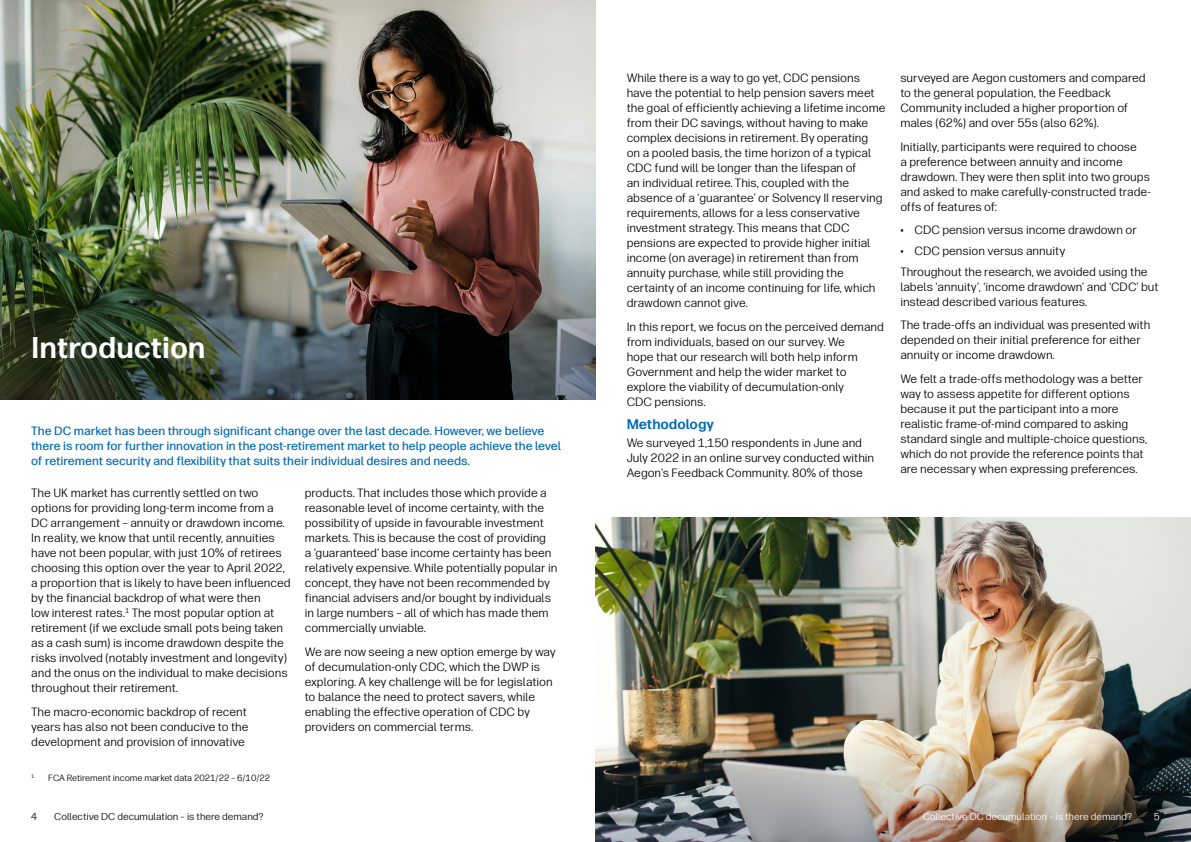
<style>
.page{position:relative;width:1191px;height:842px;background:#fff}
.page>*{position:absolute;margin:0;border:0;box-sizing:border-box;transform-origin:0 0}
.t1{font:700 30px "Forever Forma Body Text";color:#fff}
.t2{font:700 14px "Forever Forma Body Text";color:#0069b4}
.t3{font:12px/15px "Forever Forma Body Text";color:#000}
.t4{font:500 12px/15px "Forever Forma Body Text";color:#0069b4}
.t5{font:10px "Forever Forma Body Text";color:#fff}
.t6{font:10px "Forever Forma Body Text";color:#000}
.t7{font:9px "Forever Forma Body Text";color:#000}
.t8{font:5.2px "Forever Forma Body Text";color:#000}
</style>
<div class="page">
<img style="left:595px;top:517px;width:596px;height:203px">
<img style="left:595px;top:720px;width:596px;height:122px">
<img style="left:0;top:0;width:595px;height:218px">
<img style="left:0;top:218px;width:595px;height:182px">
<h1 class="t1" style="left:31px;top:325px;width:176px">Introduction</h1>
<p class="t4" style="left:31px;top:423px;width:531px">The DC market has been through significant change over the last decade. However, we believe there is room for further innovation in the post-retirement market to help people achieve the level of retirement security and flexibility that suits their individual desires and needs.</p>
<p class="t3" style="left:31px;top:485px;width:261px">The UK market has currently settled on two options for providing long-term income from a DC arrangement – annuity or drawdown income.<br>In reality, we know that until recently, annuities have not been popular, with just 10% of retirees choosing this option over the year to April 2022, a proportion that is likely to have been influenced by the financial backdrop of what were then<br>low interest rates.<sup>1</sup> The most popular option at retirement (if we exclude small pots being taken as a cash sum) is income drawdown despite the risks involved (notably investment and longevity) and the onus on the individual to make decisions throughout their retirement.</p>
<p class="t3" style="left:31px;top:703px;width:219px">The macro-economic backdrop of recent years has also not been conducive to the development and provision of innovative</p>
<p class="t8" style="left:31px;top:772px;width:5px">1</p>
<p class="t7" style="left:48px;top:771px;width:224px">FCA Retirement income market data 2021/22 – 6/10/22</p>
<p class="t6" style="left:31px;top:810px;width:7px">4</p>
<p class="t6" style="left:54px;top:810px;width:211px">Collective DC decumulation – is there demand?</p>
<p class="t3" style="left:305px;top:485px;width:254px">products. That includes those which provide a reasonable level of income certainty, with the possibility of upside in favourable investment markets. This is because the cost of providing<br>a ‘guaranteed’ base income certainty has been relatively expensive. While potentially popular in concept, they have not been recommended by financial advisers and/or bought by individuals in large numbers – all of which has made them commercially unviable.</p>
<p class="t3" style="left:305px;top:643px;width:252px">We are now seeing a new option emerge by way of decumulation-only CDC, which the DWP is exploring. A key challenge will be for legislation to balance the need to protect savers, while enabling the effective operation of CDC by providers on commercial terms.</p>
<p class="t3" style="left:626px;top:70px;width:260px">While there is a way to go yet, CDC pensions have the potential to help pension savers meet the goal of efficiently achieving a lifetime income from their DC savings, without having to make complex decisions in retirement. By operating<br>on a pooled basis, the time horizon of a typical CDC fund will be longer than the lifespan of<br>an individual retiree. This, coupled with the absence of a ‘guarantee’ or Solvency II reserving requirements, allows for a less conservative investment strategy. This means that CDC pensions are expected to provide higher initial income (on average) in retirement than from annuity purchase, while still providing the certainty of an income continuing for life, which drawdown cannot give.</p>
<p class="t3" style="left:626px;top:318px;width:259px">In this report, we focus on the perceived demand from individuals, based on our survey. We<br>hope that our research will both help inform Government and help the wider market to explore the viability of decumulation-only<br>CDC pensions.</p>
<p class="t2" style="left:626px;top:414px;width:89px">Methodology</p>
<p class="t3" style="left:626px;top:435px;width:249px">We surveyed 1,150 respondents in June and<br>July 2022 in an online survey conducted within<br>Aegon’s Feedback Community. 80% of those</p>
<p class="t3" style="left:900px;top:70px;width:247px">surveyed are Aegon customers and compared to the general population, the Feedback Community included a higher proportion of males (62%) and over 55s (also 62%).</p>
<p class="t3" style="left:900px;top:138px;width:252px">Initially, participants were required to choose<br>a preference between annuity and income drawdown. They were then split into two groups and asked to make carefully-constructed trade&shy;offs of features of:</p>
<p class="t3" style="left:900px;top:222px;width:238px">• CDC pension versus income drawdown or</p>
<p class="t3" style="left:900px;top:240px;width:249px;line-height:20.7px">• CDC pension versus annuity<br>Throughout the research, we avoided using the</p>
<p class="t3" style="left:900px;top:278px;width:260px">labels ‘annuity’, ‘income drawdown’ and ‘CDC’ but instead described various features.</p>
<p class="t3" style="left:900px;top:317px;width:251px">The trade-offs an individual was presented with depended on their initial preference for either annuity or income drawdown.</p>
<p class="t3" style="left:900px;top:370px;width:248px">We felt a trade-offs methodology was a better way to assess appetite for different options because it put the participant into a more realistic frame-of-mind compared to asking standard single and multiple-choice questions, which do not provide the reference points that are necessary when expressing preferences.</p>
<p class="t5" style="left:922px;top:809px;width:211px">Collective DC decumulation – is there demand?</p>
<p class="t5" style="left:1153px;top:809px;width:7px">5</p>
</div>
